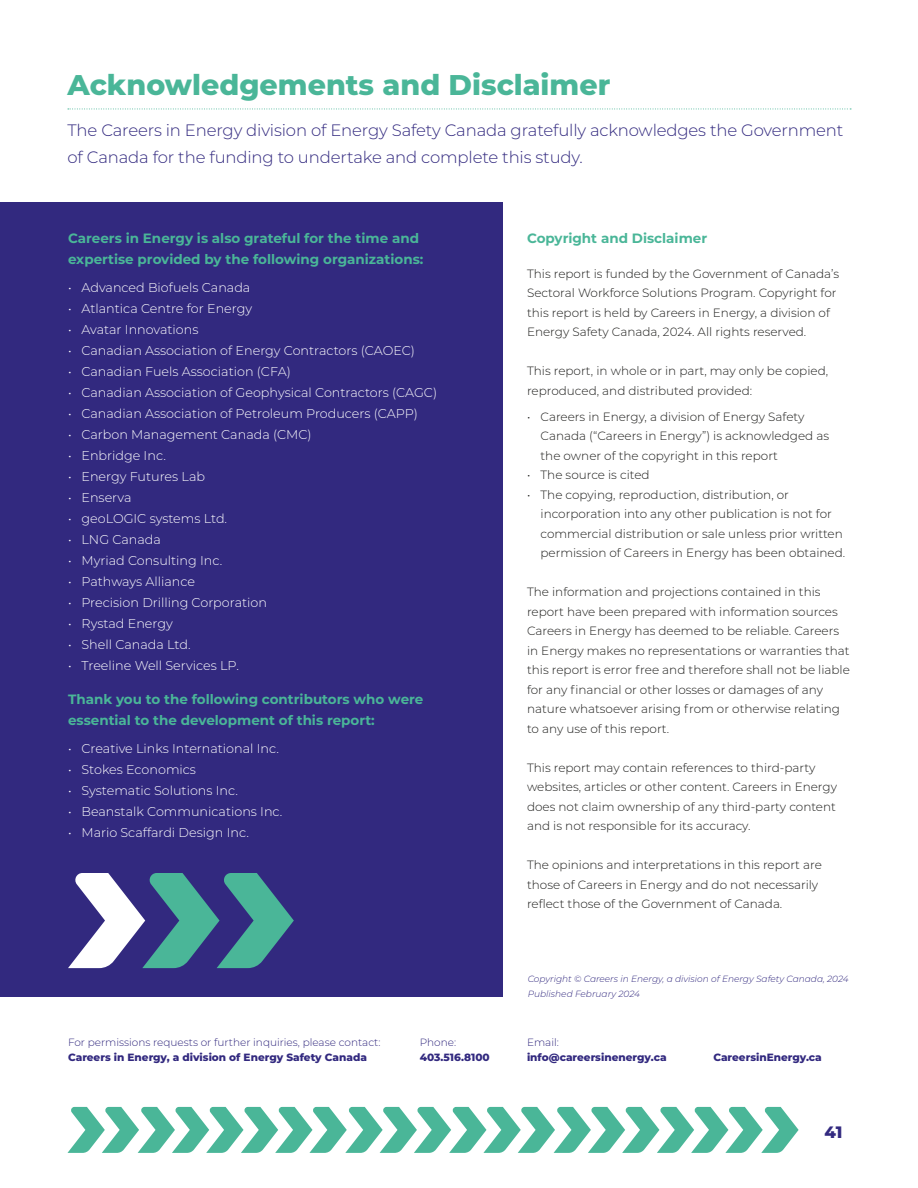
<style>
.page{position:relative;width:918px;height:1188px;background:#fff}
.page>*{position:absolute;margin:0;border:0;box-sizing:border-box;transform-origin:0 0}
.t1{font:800 28.5px "Montserrat";color:#4ab698}
.t2{font:300 16.5px/27px "Montserrat";letter-spacing:-.01em;color:#32297f}
.t3{font:800 16.5px "Montserrat";color:#32297f}
.t4{font:700 13.5px/21px "Montserrat";color:#4ab698}
.t5{font:300 12.75px "Montserrat";color:#fff}
.t6{font:300 12px/19.5px "Montserrat";color:#1d1d1b}
.t7{font:800 10.5px "Montserrat";color:#32297f}
.t8{font:300 10.5px "Montserrat";color:#32297f}
.t9{font:italic 300 9px/15px "Montserrat";color:#32297f}
</style>
<div class="page">
<svg style="left:68px;top:1107px;width:731px;height:46px"></svg>
<svg style="left:68px;top:109px;width:783px;height:1px"></svg>
<div style="left:0;top:202px;width:502px;height:795px;background:#32297f"></div>
<svg style="left:68px;top:873px;width:226px;height:95px"></svg>
<h1 class="t1" style="left:68px;top:64px;width:545px">Acknowledgements and Disclaimer</h1>
<h2 class="t2" style="left:68px;top:116px;width:777px">The Careers in Energy division of Energy Safety Canada gratefully acknowledges the Government of Canada for the funding to undertake and complete this study.</h2>
<p class="t4" style="left:68px;top:227px;width:357px">Careers in Energy is also grateful for the time and expertise provided by the following organizations:</p>
<p class="t5" style="left:68px;top:279px;width:184px">• Advanced Biofuels Canada</p>
<p class="t5" style="left:68px;top:300px;width:186px">• Atlantica Centre for Energy</p>
<p class="t5" style="left:68px;top:321px;width:132px">• Avatar Innovations</p>
<p class="t5" style="left:68px;top:342px;width:349px">• Canadian Association of Energy Contractors (CAOEC)</p>
<p class="t5" style="left:68px;top:363px;width:224px">• Canadian Fuels Association (CFA)</p>
<p class="t5" style="left:68px;top:384px;width:371px">• Canadian Association of Geophysical Contractors (CAGC)</p>
<p class="t5" style="left:68px;top:405px;width:351px">• Canadian Association of Petroleum Producers (CAPP)</p>
<p class="t5" style="left:68px;top:426px;width:245px">• Carbon Management Canada (CMC)</p>
<p class="t5" style="left:68px;top:447px;width:99px">• Enbridge Inc.</p>
<p class="t5" style="left:68px;top:468px;width:139px">• Energy Futures Lab</p>
<p class="t5" style="left:68px;top:489px;width:65px">• Enserva</p>
<p class="t5" style="left:68px;top:510px;width:161px">• geoLOGIC systems Ltd.</p>
<p class="t5" style="left:68px;top:531px;width:94px">• LNG Canada</p>
<p class="t5" style="left:68px;top:552px;width:156px">• Myriad Consulting Inc.</p>
<p class="t5" style="left:68px;top:573px;width:129px">• Pathways Alliance</p>
<p class="t5" style="left:68px;top:594px;width:201px">• Precision Drilling Corporation</p>
<p class="t5" style="left:68px;top:615px;width:106px">• Rystad Energy</p>
<p class="t5" style="left:68px;top:636px;width:124px">• Shell Canada Ltd.</p>
<p class="t5" style="left:68px;top:657px;width:172px">• Treeline Well Services LP.</p>
<p class="t4" style="left:68px;top:688px;width:357px">Thank you to the following contributors who were essential to the development of this report:</p>
<p class="t5" style="left:68px;top:740px;width:213px">• Creative Links International Inc.</p>
<p class="t5" style="left:68px;top:761px;width:130px">• Stokes Economics</p>
<p class="t5" style="left:68px;top:782px;width:172px">• Systematic Solutions Inc.</p>
<p class="t5" style="left:68px;top:803px;width:216px">• Beanstalk Communications Inc.</p>
<p class="t5" style="left:68px;top:824px;width:182px">• Mario Scaffardi Design Inc.</p>
<p class="t4" style="left:527px;top:227px;width:182px">Copyright and Disclaimer</p>
<p class="t6" style="left:527px;top:263px;width:314px">This report is funded by the Government of Canada’s Sectoral Workforce Solutions Program. Copyright for this report is held by Careers in Energy, a division of Energy Safety Canada, 2024. All rights reserved.</p>
<p class="t6" style="left:527px;top:361px;width:303px">This report, in whole or in part, may only be copied, reproduced, and distributed provided:</p>
<p class="t6" style="left:541px;top:406px;width:290px;text-indent:-14px">• Careers in Energy, a division of Energy Safety<br>Canada (“Careers in Energy”) is acknowledged as the owner of the copyright in this report</p>
<p class="t6" style="left:527px;top:465px;width:124px">• The source is cited</p>
<p class="t6" style="left:541px;top:484px;width:306px;text-indent:-14px">• The copying, reproduction, distribution, or incorporation into any other publication is not for commercial distribution or sale unless prior written permission of Careers in Energy has been obtained.</p>
<p class="t6" style="left:527px;top:582px;width:324px">The information and projections contained in this report have been prepared with information sources Careers in Energy has deemed to be reliable. Careers in Energy makes no representations or warranties that this report is error free and therefore shall not be liable for any financial or other losses or damages of any nature whatsoever arising from or otherwise relating to any use of this report.</p>
<p class="t6" style="left:527px;top:757px;width:311px">This report may contain references to third-party websites, articles or other content. Careers in Energy does not claim ownership of any third-party content and is not responsible for its accuracy.</p>
<p class="t6" style="left:527px;top:855px;width:296px">The opinions and interpretations in this report are those of Careers in Energy and do not necessarily reflect those of the Government of Canada.</p>
<p class="t9" style="left:528px;top:971px;width:323px">Copyright © Careers in Energy, a division of Energy Safety Canada, 2024<br>Published February 2024</p>
<p class="t8" style="left:68px;top:1035px;width:314px">For permissions requests or further inquiries, please contact:</p>
<p class="t7" style="left:68px;top:1049px;width:301px">Careers in Energy, a division of Energy Safety Canada</p>
<p class="t8" style="left:420px;top:1035px;width:38px">Phone:</p>
<p class="t7" style="left:420px;top:1049px;width:72px">403.516.8100</p>
<p class="t8" style="left:527px;top:1035px;width:33px">Email:</p>
<p class="t7" style="left:527px;top:1049px;width:141px">info@careersinenergy.ca</p>
<p class="t7" style="left:713px;top:1049px;width:110px">CareersinEnergy.ca</p>
<h2 class="t3" style="left:825px;top:1120px;width:19px">41</h2>
</div>
